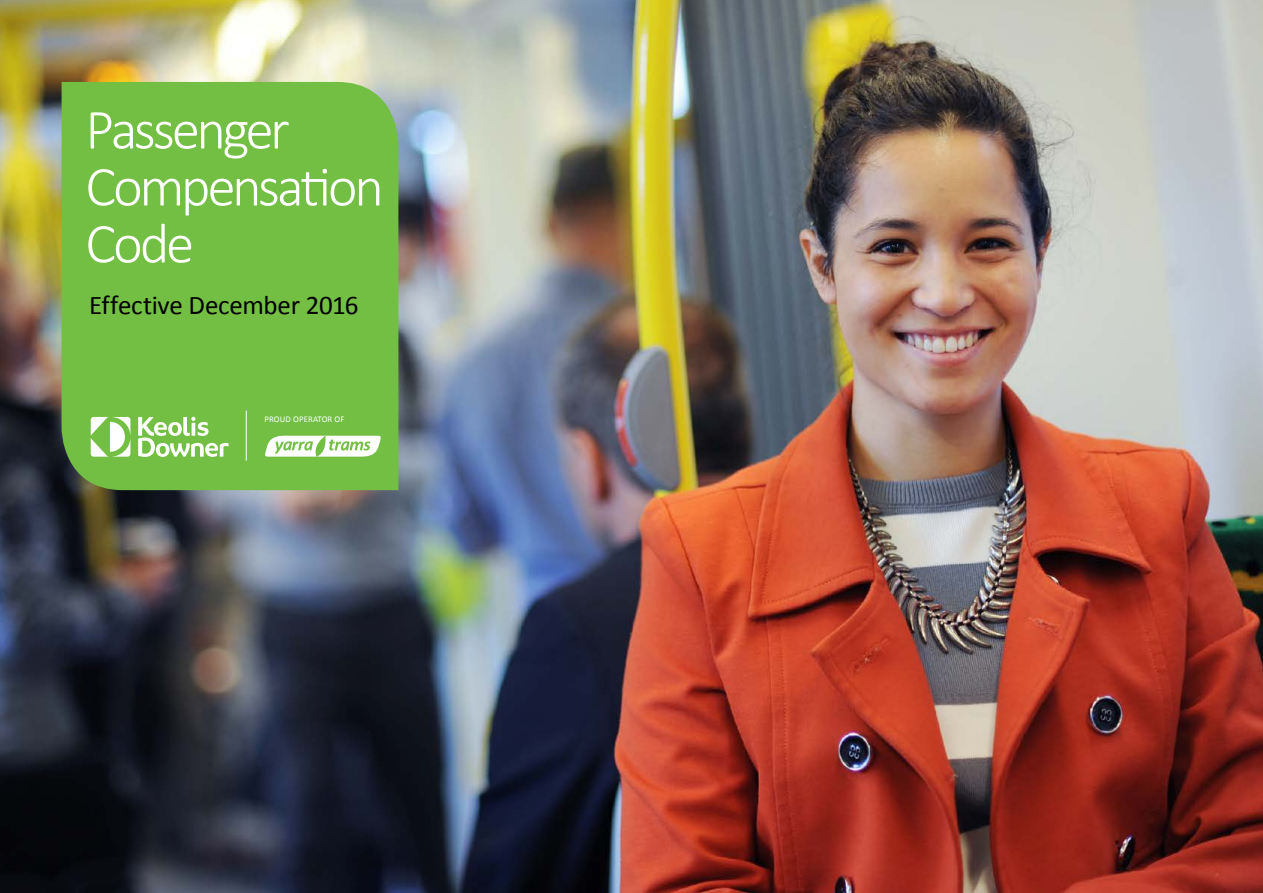
<style>
.page{position:relative;width:1263px;height:893px;background:#fff}
.page>*{position:absolute;margin:0;border:0;box-sizing:border-box;transform-origin:0 0}
.t1{font:300 57px/57px "Calibri";letter-spacing:-.06em;color:#fff}
.t2{font:27px "Calibri";letter-spacing:-.015em;color:#000}
.t3{font:8.7px "Calibri";letter-spacing:.015em;color:#fff}
</style>
<div class="page">
<img style="left:0;top:0;width:1263px;height:893px">
<div style="left:62px;top:82px;width:336px;height:408px;background:#72bf44"></div>
<svg style="left:138px;top:417px;width:91px;height:40px"></svg>
<svg style="left:91px;top:417px;width:39px;height:40px"></svg>
<hr style="left:246px;top:410px;width:1px;height:51px;background:#fff">
<svg style="left:265px;top:436px;width:116px;height:21px"></svg>
<p class="t1" style="left:85px;top:98px;width:300px">Passenger<br>Compensation<br>Code</p>
<p class="t2" style="left:89px;top:288px;width:271px">Effective December 2016</p>
<p class="t3" style="left:264px;top:414px;width:82px">PROUD OPERATOR OF</p>
</div>
